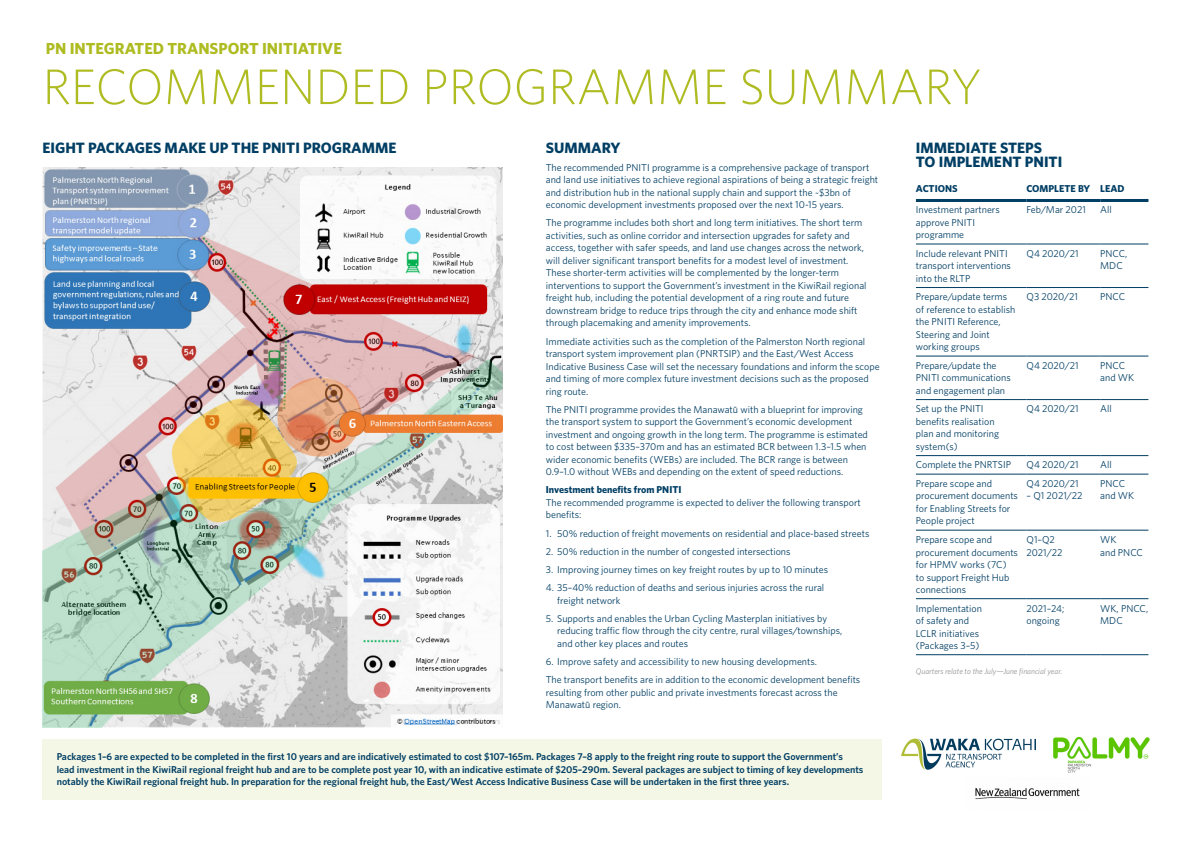
<style>
.page{position:relative;width:1191px;height:842px;background:#fff}
.page>*{position:absolute;margin:0;border:0;box-sizing:border-box;transform-origin:0 0}
.Main_Heading{font:300 50px "Whitney";color:#aebc21}
.Heading_2{font:700 16px "Whitney";color:#aebc21}
.Heading_1{font:700 15px/14px "Whitney";color:#003e64}
.Body_text{font:10px/12.5px "Whitney";color:#003e64}
.Body_text-2{font:600 10px/12.5px "Whitney";color:#003e64}
.Body_text-3{font:700 10px "Whitney";color:#003e64}
.Table_header{font:700 10px "Whitney";color:#003e64}
.Body_text-4{font:italic 8px "Whitney";color:#939598}
</style>
<div class="page">
<img style="left:43px;top:167px;width:459px;height:560px">
<div style="left:43px;top:739px;width:838px;height:60px;background:#f5f7e6"></div>
<hr style="left:916px;top:244px;width:110px;height:1px;background:#003e64">
<hr style="left:1026px;top:244px;width:74px;height:1px;background:#003e64">
<hr style="left:1100px;top:244px;width:48px;height:1px;background:#003e64">
<hr style="left:916px;top:287px;width:110px;height:1px;background:#003e64">
<hr style="left:1026px;top:287px;width:74px;height:1px;background:#003e64">
<hr style="left:1100px;top:287px;width:48px;height:1px;background:#003e64">
<hr style="left:916px;top:356px;width:110px;height:1px;background:#003e64">
<hr style="left:1026px;top:356px;width:74px;height:1px;background:#003e64">
<hr style="left:1100px;top:356px;width:48px;height:1px;background:#003e64">
<hr style="left:916px;top:399px;width:110px;height:1px;background:#003e64">
<hr style="left:1026px;top:399px;width:74px;height:1px;background:#003e64">
<hr style="left:1100px;top:399px;width:48px;height:1px;background:#003e64">
<hr style="left:916px;top:455px;width:110px;height:1px;background:#003e64">
<hr style="left:1026px;top:455px;width:74px;height:1px;background:#003e64">
<hr style="left:1100px;top:455px;width:48px;height:1px;background:#003e64">
<hr style="left:916px;top:474px;width:110px;height:1px;background:#003e64">
<hr style="left:1026px;top:474px;width:74px;height:1px;background:#003e64">
<hr style="left:1100px;top:474px;width:48px;height:1px;background:#003e64">
<hr style="left:916px;top:530px;width:110px;height:1px;background:#003e64">
<hr style="left:1026px;top:530px;width:74px;height:1px;background:#003e64">
<hr style="left:1100px;top:530px;width:48px;height:1px;background:#003e64">
<hr style="left:916px;top:598px;width:110px;height:1px;background:#003e64">
<hr style="left:1026px;top:598px;width:74px;height:1px;background:#003e64">
<hr style="left:1100px;top:598px;width:48px;height:1px;background:#003e64">
<hr style="left:916px;top:654px;width:110px;height:1px;background:#003e64">
<hr style="left:1026px;top:654px;width:74px;height:1px;background:#003e64">
<hr style="left:1100px;top:654px;width:48px;height:1px;background:#003e64">
<hr style="left:916px;top:199px;width:110px;height:3px;background:#003e64">
<hr style="left:1026px;top:199px;width:74px;height:3px;background:#003e64">
<hr style="left:1100px;top:199px;width:48px;height:3px;background:#003e64">
<img style="left:975px;top:788px;width:105px;height:12px">
<img style="left:901px;top:739px;width:134px;height:30px">
<img style="left:1053px;top:736px;width:97px;height:37px">
<p class="Heading_2" style="left:46px;top:39px;width:297px">PN INTEGRATED TRANSPORT INITIATIVE</p>
<p class="Main_Heading" style="left:43px;top:58px;width:941px">RECOMMENDED PROGRAMME SUMMARY</p>
<p class="Heading_1" style="left:43px;top:140px;width:355px">EIGHT PACKAGES MAKE UP THE PNITI PROGRAMME</p>
<p class="Heading_1" style="left:546px;top:140px;width:76px">SUMMARY</p>
<p class="Body_text" style="left:546px;top:161px;width:334px">The recommended PNITI programme is a comprehensive package of transport and land use initiatives to achieve regional aspirations of being a strategic freight and distribution hub in the national supply chain and support the ~$3bn of economic development investments proposed over the next 10-15 years.</p>
<p class="Body_text" style="left:546px;top:216px;width:322px">The programme includes both short and long term initiatives. The short term activities, such as online corridor and intersection upgrades for safety and access, together with safer speeds, and land use changes across the network, will deliver significant transport benefits for a modest level of investment.<br>These shorter-term activities will be complemented by the longer-term interventions to support the Government’s investment in the KiwiRail regional freight hub, including the potential development of a ring route and future downstream bridge to reduce trips through the city and enhance mode shift through placemaking and amenity improvements.</p>
<p class="Body_text" style="left:546px;top:335px;width:335px">Immediate activities such as the completion of the Palmerston North regional transport system improvement plan (PNRTSIP) and the East/West Access Indicative Business Case will set the necessary foundations and inform the scope and timing of more complex future investment decisions such as the proposed ring route.</p>
<p class="Body_text" style="left:546px;top:403px;width:323px">The PNITI programme provides the Manawat-u with a blueprint for improving the transport system to support the Government’s economic development investment and ongoing growth in the long term. The programme is estimated to cost between $335–370m and has an estimated BCR between 1.3–1.5 when wider economic benefits (WEBs) are included. The BCR range is between 0.9–1.0 without WEBs and depending on the extent of speed reductions.</p>
<p class="Body_text-3" style="left:546px;top:484px;width:137px">Investment benefits from PNITI</p>
<p class="Body_text" style="left:546px;top:496px;width:316px">The recommended programme is expected to deliver the following transport benefits:</p>
<p class="Body_text" style="left:546px;top:527px;width:325px">1. 50% reduction of freight movements on residential and place-based streets</p>
<p class="Body_text" style="left:546px;top:545px;width:246px">2. 50% reduction in the number of congested intersections</p>
<p class="Body_text" style="left:546px;top:563px;width:284px">3. Improving journey times on key freight routes by up to 10 minutes</p>
<p class="Body_text" style="left:557px;top:581px;width:268px;text-indent:-11px">4. 35–40% reduction of deaths and serious injuries across the rural freight network</p>
<p class="Body_text" style="left:557px;top:612px;width:287px;text-indent:-11px">5. Supports and enables the Urban Cycling Masterplan initiatives by reducing traffic flow through the city centre, rural villages/townships, and other key places and routes</p>
<p class="Body_text" style="left:546px;top:655px;width:273px">6. Improve safety and accessibility to new housing developments.</p>
<p class="Body_text" style="left:546px;top:673px;width:316px">The transport benefits are in addition to the economic development benefits resulting from other public and private investments forecast across the<br>Manawat-u region.</p>
<p class="Heading_1" style="left:916px;top:140px;width:148px">IMMEDIATE STEPS<br>TO IMPLEMENT PNITI</p>
<p class="Table_header" style="left:916px;top:182px;width:43px">ACTIONS</p>
<p class="Table_header" style="left:1026px;top:182px;width:65px">COMPLETE BY</p>
<p class="Table_header" style="left:1100px;top:182px;width:26px">LEAD</p>
<p class="Body_text" style="left:916px;top:203px;width:85px">Investment partners approve PNITI programme</p>
<p class="Body_text" style="left:1026px;top:203px;width:61px">Feb/Mar 2021</p>
<p class="Body_text" style="left:1100px;top:203px;width:13px">All</p>
<p class="Body_text" style="left:916px;top:247px;width:97px">Include relevant PNITI transport interventions into the RLTP</p>
<p class="Body_text" style="left:1026px;top:247px;width:54px">Q4 2020/21</p>
<p class="Body_text" style="left:1100px;top:247px;width:29px">PNCC,<br>MDC</p>
<p class="Body_text" style="left:916px;top:290px;width:101px">Prepare/update terms of reference to establish the PNITI Reference,<br>Steering and Joint working groups</p>
<p class="Body_text" style="left:1026px;top:290px;width:53px">Q3 2020/21</p>
<p class="Body_text" style="left:1100px;top:290px;width:26px">PNCC</p>
<p class="Body_text" style="left:916px;top:359px;width:96px">Prepare/update the<br>PNITI communications and engagement plan</p>
<p class="Body_text" style="left:1026px;top:359px;width:54px">Q4 2020/21</p>
<p class="Body_text" style="left:1100px;top:359px;width:36px">PNCC and WK</p>
<p class="Body_text" style="left:916px;top:402px;width:85px">Set up the PNITI benefits realisation plan and monitoring system(s)</p>
<p class="Body_text" style="left:1026px;top:402px;width:54px">Q4 2020/21</p>
<p class="Body_text" style="left:1100px;top:402px;width:13px">All</p>
<p class="Body_text" style="left:916px;top:458px;width:97px">Complete the PNRTSIP</p>
<p class="Body_text" style="left:1026px;top:458px;width:54px">Q4 2020/21</p>
<p class="Body_text" style="left:1100px;top:458px;width:13px">All</p>
<p class="Body_text" style="left:916px;top:477px;width:104px">Prepare scope and procurement documents for Enabling Streets for<br>People project</p>
<p class="Body_text" style="left:1026px;top:477px;width:54px">Q4 2020/21</p>
<p class="Body_text" style="left:1100px;top:477px;width:36px">PNCC and WK</p>
<p class="Body_text" style="left:1026px;top:489px;width:58px">– Q1 2021/22</p>
<p class="Body_text" style="left:916px;top:533px;width:104px">Prepare scope and procurement documents for HPMV works (7C)<br>to support Freight Hub connections</p>
<p class="Body_text" style="left:1026px;top:533px;width:37px">Q1–Q2<br>2021/22</p>
<p class="Body_text" style="left:1100px;top:533px;width:44px">WK<br>and PNCC</p>
<p class="Body_text" style="left:916px;top:602px;width:68px">Implementation of safety and<br>LCLR initiatives (Packages 3–5)</p>
<p class="Body_text" style="left:1026px;top:602px;width:39px">2021–24; ongoing</p>
<p class="Body_text" style="left:1100px;top:602px;width:49px">WK, PNCC,<br>MDC</p>
<p class="Body_text-4" style="left:916px;top:667px;width:148px">Quarters relate to the July—June financial year.</p>
<p class="Body_text-2" style="left:57px;top:750px;width:808px">Packages 1–6 are expected to be completed in the first 10 years and are indicatively estimated to cost $107–165m. Packages 7–8 apply to the freight ring route to support the Government’s<br>lead investment in the KiwiRail regional freight hub and are to be complete post year 10, with an indicative estimate of $205–290m. Several packages are subject to timing of key developments notably the KiwiRail regional freight hub. In preparation for the regional freight hub, the East/West Access Indicative Business Case will be undertaken in the first three years.</p>
</div>
